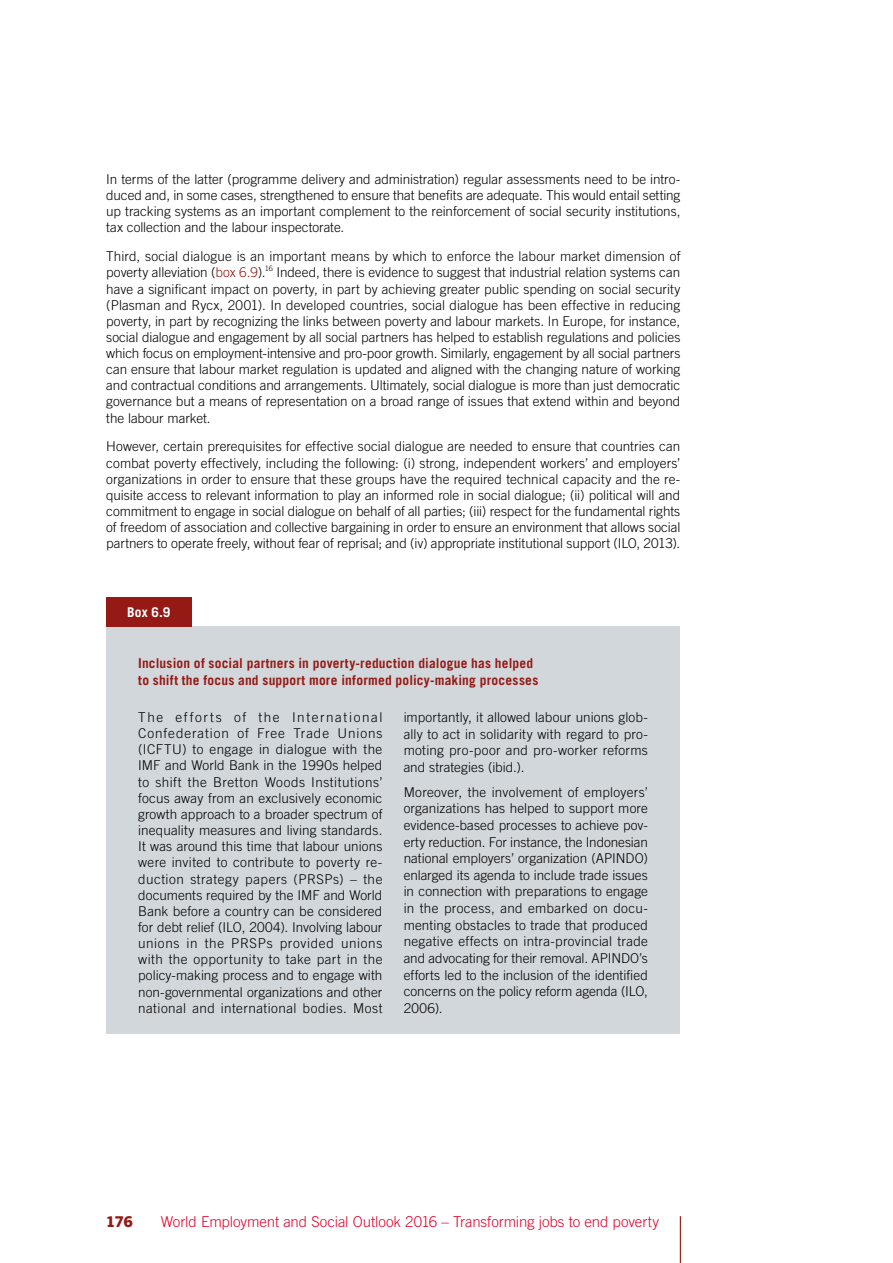
<style>
.page{position:relative;width:893px;height:1263px;background:#fff}
.page>*{position:absolute;margin:0;border:0;box-sizing:border-box;transform-origin:0 0}
.t1{font:300 15px "Trade Gothic LT Com";letter-spacing:-.005em;color:#e4032c}
.t2{font:800 15px "Trade Gothic Next SR Pro";color:#951a15}
.t3{font:300 13.5px/16px "Trade Gothic LT Com";color:#000;text-align:justify}
.t4{font:700 13.5px/16.2px "Trade Gothic LT Com";letter-spacing:.015em;color:#951a15}
.t5{font:700 13.5px "Trade Gothic LT Com";color:#fff}
.t6{font:300 7.35px "Trade Gothic LT Com";color:#000}
.s1{color:#951a15}
</style>
<div class="page">
<hr style="left:680px;top:1216px;width:1px;height:47px;background:#951a15">
<div style="left:106px;top:627px;width:574px;height:407px;background:#d2d7db"></div>
<div style="left:106px;top:597px;width:85px;height:30px;background:#951a15"></div>
<p class="t3" style="left:106px;top:171px;width:576px">In terms of the latter (programme delivery and administration) regular assessments need to be intro&shy;duced and, in some cases, strengthened to ensure that benefits are adequate. This would entail setting up tracking systems as an important complement to the reinforcement of social security institutions, tax collection and the labour inspectorate.</p>
<p class="t3" style="left:106px;top:248px;width:576px">Third, social dialogue is an important means by which to enforce the labour market dimension of poverty alleviation (<span class="s1">box 6.9</span>).</p>
<p class="t6" style="left:265px;top:264px;width:10px">16</p>
<p class="t3" style="left:106px;top:264px;width:576px;text-indent:170px">Indeed, there is evidence to suggest that industrial relation systems can have a significant impact on poverty, in part by achieving greater public spending on social security (Plasman and Rycx, 2001). In developed countries, social dialogue has been effective in reducing poverty, in part by recognizing the links between poverty and labour markets. In Europe, for instance, social dialogue and engagement by all social partners has helped to establish regulations and policies which focus on employment-intensive and pro-poor growth. Similarly, engagement by all social partners can ensure that labour market regulation is updated and aligned with the changing nature of working and contractual conditions and arrangements. Ultimately, social dialogue is more than just democratic governance but a means of representation on a broad range of issues that extend within and beyond the labour market.</p>
<p class="t3" style="left:106px;top:438px;width:576px">However, certain prerequisites for effective social dialogue are needed to ensure that countries can combat poverty effectively, including the following: (i) strong, independent workers’ and employers’ organizations in order to ensure that these groups have the required technical capacity and the re&shy;quisite access to relevant information to play an informed role in social dialogue; (ii) political will and commitment to engage in social dialogue on behalf of all parties; (iii) respect for the fundamental rights of freedom of association and collective bargaining in order to ensure an environment that allows social partners to operate freely, without fear of reprisal; and (iv) appropriate institutional support (ILO, 2013).</p>
<p class="t5" style="left:127px;top:604px;width:45px">Box 6.9</p>
<p class="t4" style="left:138px;top:655px;width:402px">Inclusion of social partners in poverty-reduction dialogue has helped to shift the focus and support more informed policy-making processes</p>
<p class="t3" style="left:138px;top:709px;width:246px">The efforts of the International Confederation of Free Trade Unions (ICFTU) to engage in dialogue with the IMF and World Bank in the 1990s helped to shift the Bretton Woods Institutions’ focus away from an exclusively economic growth approach to a broader spectrum of inequality measures and living standards.<br>It was around this time that labour unions were invited to contribute to poverty re&shy;duction strategy papers (PRSPs) – the documents required by the IMF and World Bank before a country can be considered for debt relief (ILO, 2004). Involving labour unions in the PRSPs provided unions with the opportunity to take part in the policy-making process and to engage with non-governmental organizations and other national and international bodies. Most</p>
<p class="t3" style="left:404px;top:709px;width:246px;line-height:16.6px">importantly, it allowed labour unions glob&shy;ally to act in solidarity with regard to pro&shy;moting pro-poor and pro-worker reforms and strategies (ibid.).</p>
<p class="t3" style="left:404px;top:783px;width:246px;line-height:16.6px">Moreover, the involvement of employers’ organizations has helped to support more evidence-based processes to achieve pov&shy;erty reduction. For instance, the Indonesian national employers’ organization (APINDO) enlarged its agenda to include trade issues in connection with preparations to engage in the process, and embarked on docu&shy;menting obstacles to trade that produced negative effects on intra-provincial trade and advocating for their removal. APINDO’s efforts led to the inclusion of the identified concerns on the policy reform agenda (ILO, 2006).</p>
<p class="t2" style="left:106px;top:1211px;width:28px">176</p>
<p class="t1" style="left:161px;top:1213px;width:500px">World Employment and Social Outlook 2016 – Transforming jobs to end poverty</p>
</div>
